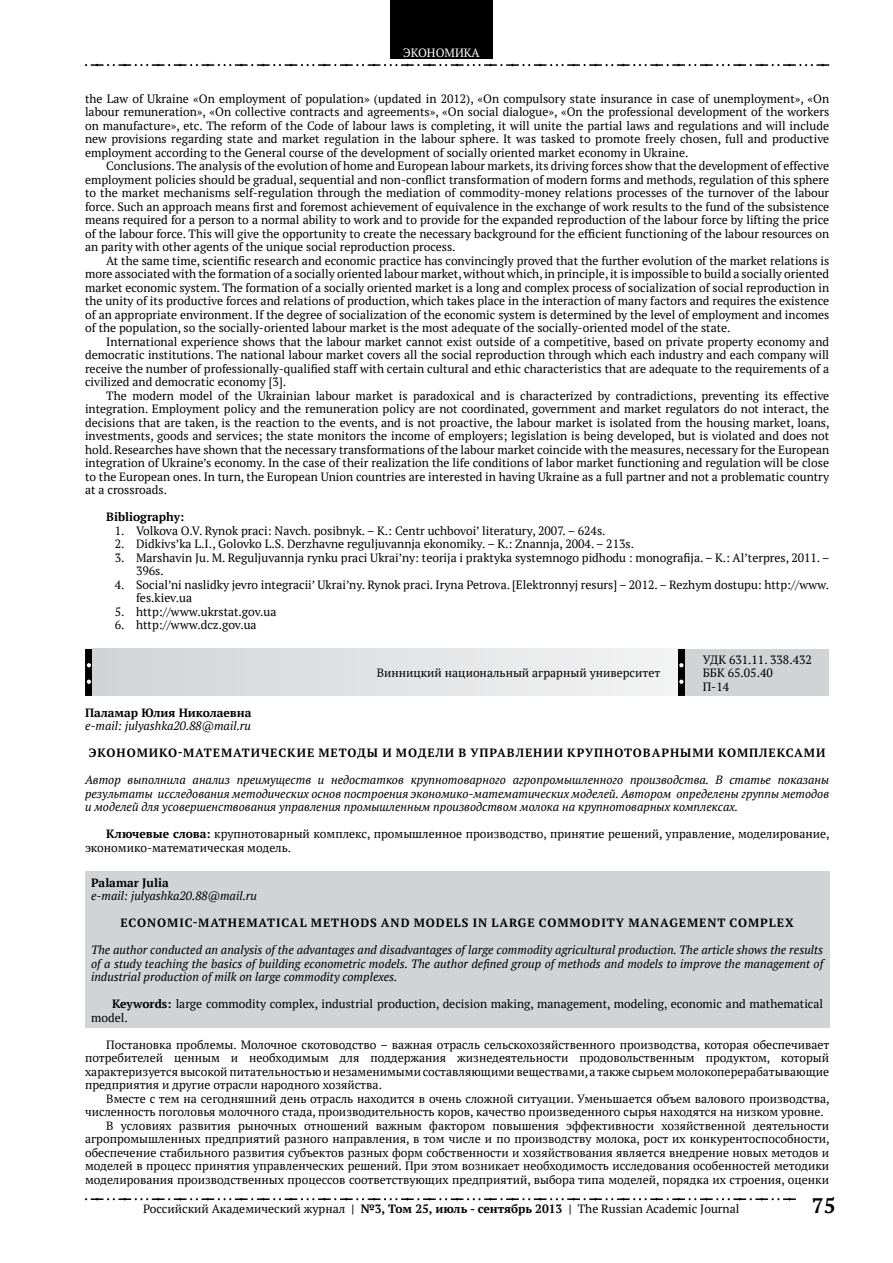
<style>
.page{position:relative;width:893px;height:1263px;background:#fff}
.page>*{position:absolute;margin:0;border:0;box-sizing:border-box;transform-origin:0 0}
.t1{font:700 21px "PT Serif";color:#000}
.t2{font:12px/13.5px "PT Serif";color:#000;text-align:justify}
.t3{font:italic 12px/13.5px "PT Serif";color:#000;text-align:justify}
.t4{font:700 12px "PT Serif";letter-spacing:.08em;color:#000}
.t5{font:700 12px "PT Serif";color:#000}
.t6{font:12px "PT Serif";color:#fff}
.s1{font-weight:700}
</style>
<div class="page">
<svg style="left:85px;top:1198px;width:711px;height:3px"></svg>
<svg style="left:85px;top:64px;width:744px;height:3px"></svg>
<div style="left:390px;top:0;width:102px;height:58px;background:#000"></div>
<div style="left:686px;top:649px;width:143px;height:47px;background:#d1d3d4"></div>
<svg style="left:85px;top:649px;width:601px;height:47px;background:#dddedf"></svg>
<div style="left:85px;top:871px;width:744px;height:157px;background:#d1d3d4"></div>
<p class="t6" style="left:403px;top:45px;width:78px">ЭКОНОМИКА</p>
<p class="t2" style="left:85px;top:92px;width:746px">the Law of Ukraine «On employment of population» (updated in 2012), «On compulsory state insurance in case of unemployment», «On labour remuneration», «On collective contracts and agreements», «On social dialogue», «On the professional development of the workers on manufacture», etc. The reform of the Code of labour laws is completing, it will unite the partial laws and regulations and will include new provisions regarding state and market regulation in the labour sphere. It was tasked to promote freely chosen, full and productive employment according to the General course of the development of socially oriented market economy in Ukraine.</p>
<p class="t2" style="left:85px;top:159px;width:746px;text-indent:21px">Conclusions. The analysis of the evolution of home and European labour markets, its driving forces show that the development of effective employment policies should be gradual, sequential and non-conflict transformation of modern forms and methods, regulation of this sphere to the market mechanisms self-regulation through the mediation of commodity-money relations processes of the turnover of the labour force. Such an approach means first and foremost achievement of equivalence in the exchange of work results to the fund of the subsistence means required for a person to a normal ability to work and to provide for the expanded reproduction of the labour force by lifting the price of the labour force. This will give the opportunity to create the necessary background for the efficient functioning of the labour resources on an parity with other agents of the unique social reproduction process.</p>
<p class="t2" style="left:85px;top:254px;width:746px;text-indent:21px">At the same time, scientific research and economic practice has convincingly proved that the further evolution of the market relations is more associated with the formation of a socially oriented labour market, without which, in principle, it is impossible to build a socially oriented market economic system. The formation of a socially oriented market is a long and complex process of socialization of social reproduction in the unity of its productive forces and relations of production, which takes place in the interaction of many factors and requires the existence of an appropriate environment. If the degree of socialization of the economic system is determined by the level of employment and incomes of the population, so the socially-oriented labour market is the most adequate of the socially-oriented model of the state.</p>
<p class="t2" style="left:85px;top:335px;width:746px;text-indent:21px">International experience shows that the labour market cannot exist outside of a competitive, based on private property economy and democratic institutions. The national labour market covers all the social reproduction through which each industry and each company will receive the number of professionally-qualified staff with certain cultural and ethic characteristics that are adequate to the requirements of a civilized and democratic economy [3].</p>
<p class="t2" style="left:85px;top:389px;width:746px;text-indent:21px">The modern model of the Ukrainian labour market is paradoxical and is characterized by contradictions, preventing its effective integration. Employment policy and the remuneration policy are not coordinated, government and market regulators do not interact, the decisions that are taken, is the reaction to the events, and is not proactive, the labour market is isolated from the housing market, loans, investments, goods and services; the state monitors the income of employers; legislation is being developed, but is violated and does not hold. Researches have shown that the necessary transformations of the labour market coincide with the measures, necessary for the European integration of Ukraine’s economy. In the case of their realization the life conditions of labor market functioning and regulation will be close to the European ones. In turn, the European Union countries are interested in having Ukraine as a full partner and not a problematic country at a crossroads.</p>
<p class="t5" style="left:106px;top:509px;width:79px">BIBLIOGRAPHY:</p>
<p class="t2" style="left:115px;top:524px;width:492px">1. Volkova O.V. Rynok praci: Navch. posibnyk. – K.: Centr uchbovoi’ literatury, 2007. – 624s.</p>
<p class="t2" style="left:115px;top:537px;width:521px">2. Didkivs’ka L.I., Golovko L.S. Derzhavne reguljuvannja ekonomiky. – K.: Znannja, 2004. – 213s.</p>
<p class="t2" style="left:136px;top:551px;width:695px;text-indent:-21px">3. Marshavin Ju. M. Reguljuvannja rynku praci Ukrai’ny: teorija i praktyka systemnogo pidhodu : monografija. – K.: Al’terpres, 2011. –<br>396s.</p>
<p class="t2" style="left:136px;top:578px;width:694px;text-indent:-21px">4. Social’ni naslidky jevro integracii’ Ukrai’ny. Rynok praci. Iryna Petrova. [Elektronnyj resurs] – 2012. – Rezhym dostupu: http://www. fes.kiev.ua</p>
<p class="t2" style="left:115px;top:605px;width:163px">5. http://www.ukrstat.gov.ua</p>
<p class="t2" style="left:115px;top:618px;width:143px">6. http://www.dcz.gov.ua</p>
<p class="t2" style="left:377px;top:666px;width:285px">Винницкий национальный аграрный университет</p>
<p class="t2" style="left:703px;top:652px;width:111px;text-align:left">УДК 631.11. 338.432<br>ББК 65.05.40<br>П-14</p>
<p class="t4" style="left:85px;top:705px;width:168px">ПАЛАМАР ЮЛИЯ НИКОЛАЕВНА</p>
<p class="t3" style="left:85px;top:719px;width:167px">e-mail: julyashka20.88@mail.ru</p>
<p class="t4" style="left:89px;top:745px;width:738px">ЭКОНОМИКО-МАТЕМАТИЧЕСКИЕ МЕТОДЫ И МОДЕЛИ В УПРАВЛЕНИИ КРУПНОТОВАРНЫМИ КОМПЛЕКСАМИ</p>
<p class="t3" style="left:85px;top:773px;width:746px">Автор выполнила анализ преимуществ и недостатков крупнотоварного агропромышленного производства. В статье показаны результаты исследования методических основ построения экономико-математических моделей. Автором определены группы методов и моделей для усовершенствования управления промышленным производством молока на крупнотоварных комплексах.</p>
<p class="t2" style="left:85px;top:827px;width:746px;text-indent:21px"><span class="s1">КЛЮЧЕВЫЕ СЛОВА:</span> крупнотоварный комплекс, промышленное производство, принятие решений, управление, моделирование, экономико-математическая модель.</p>
<p class="t4" style="left:91px;top:874px;width:79px">PALAMAR JULIA</p>
<p class="t3" style="left:91px;top:889px;width:167px">e-mail: julyashka20.88@mail.ru</p>
<p class="t4" style="left:120px;top:915px;width:675px">ECONOMIC-MATHEMATICAL METHODS AND MODELS IN LARGE COMMODITY MANAGEMENT COMPLEX</p>
<p class="t3" style="left:91px;top:943px;width:734px">The author conducted an analysis of the advantages and disadvantages of large commodity agricultural production. The article shows the results of a study teaching the basics of building econometric models. The author defined group of methods and models to improve the management of industrial production of milk on large commodity complexes.</p>
<p class="t2" style="left:91px;top:997px;width:734px;text-indent:21px"><span class="s1">KEYWORDS:</span> large commodity complex, industrial production, decision making, management, modeling, economic and mathematical model.</p>
<p class="t2" style="left:85px;top:1038px;width:746px;text-indent:21px">Постановка проблемы. Молочное скотоводство – важная отрасль сельскохозяйственного производства, которая обеспечивает потребителей ценным и необходимым для поддержания жизнедеятельности продовольственным продуктом, который характеризуется высокой питательностью и незаменимыми составляющими веществами, а также сырьем молокоперерабатывающие предприятия и другие отрасли народного хозяйства.</p>
<p class="t2" style="left:106px;top:1092px;width:725px">Вместе с тем на сегодняшний день отрасль находится в очень сложной ситуации. Уменьшается объем валового производства,</p>
<p class="t2" style="left:85px;top:1105px;width:740px">численность поголовья молочного стада, производительность коров, качество произведенного сырья находятся на низком уровне.</p>
<p class="t2" style="left:106px;top:1119px;width:724px">В условиях развития рыночных отношений важным фактором повышения эффективности хозяйственной деятельности</p>
<p class="t2" style="left:85px;top:1132px;width:746px">агропромышленных предприятий разного направления, в том числе и по производству молока, рост их конкурентоспособности,</p>
<p class="t2" style="left:85px;top:1146px;width:746px">обеспечение стабильного развития субъектов разных форм собственности и хозяйствования является внедрение новых методов и</p>
<p class="t2" style="left:85px;top:1159px;width:746px">моделей в процесс принятия управленческих решений. При этом возникает необходимость исследования особенностей методики</p>
<p class="t2" style="left:85px;top:1173px;width:746px">моделирования производственных процессов соответствующих предприятий, выбора типа моделей, порядка их строения, оценки</p>
<p class="t2" style="left:143px;top:1202px;width:598px">Российский Академический журнал <span class="s1">| №3, ТОМ 25, ИЮЛЬ - СЕНТЯБРЬ 2013 |</span> The Russian Academic Journal</p>
<h1 class="t1" style="left:812px;top:1192px;width:25px">75</h1>
</div>
